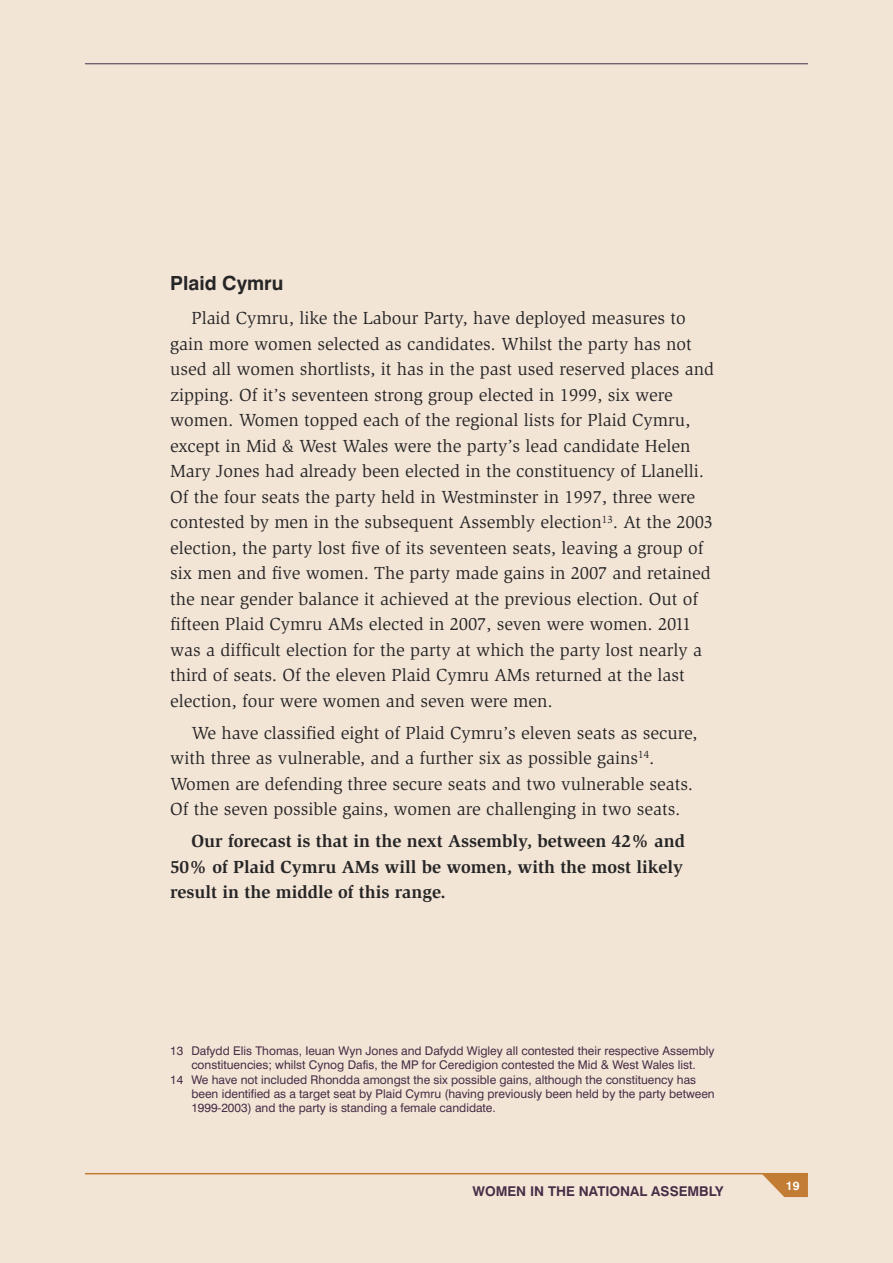
<style>
.page{position:relative;width:893px;height:1263px;background:#f3e5d6}
.page>*{position:absolute;margin:0;border:0;box-sizing:border-box;transform-origin:0 0}
.t1{font:700 19.5px "Swiss 721 BT";color:#272627}
.t2{font:18px/25.5px "Slimbach Std";color:#272627}
.t3{font:700 18px/25.5px "Slimbach Std";color:#272627;text-align:justify}
.t4{font:700 13.5px "Swiss 721 BT";color:#472e47}
.t5{font:12px "Swiss 721 BT";color:#472e47}
.t6{font:700 12px "Swiss 721 BT";color:#fff}
</style>
<div class="page">
<hr style="left:85px;top:1173px;width:723px;height:1px;background:#c37c34">
<svg style="left:762px;top:1174px;width:46px;height:23px"></svg>
<hr style="left:85px;top:63px;width:723px;height:1px;background:#472e47">
<p class="t1" style="left:170px;top:276px;width:115px">Plaid Cymru</p>
<p class="t2" style="left:170px;top:306px;width:545px;text-indent:21px">Plaid Cymru, like the Labour Party, have deployed measures to gain more women selected as candidates. Whilst the party has not used all women shortlists, it has in the past used reserved places and zipping. Of it’s seventeen strong group elected in 1999, six were women. Women topped each of the regional lists for Plaid Cymru, except in Mid &amp; West Wales were the party’s lead candidate Helen Mary Jones had already been elected in the constituency of Llanelli.<br>Of the four seats the party held in Westminster in 1997, three were contested by men in the subsequent Assembly election<sup>13</sup>. At the 2003 election, the party lost five of its seventeen seats, leaving a group of six men and five women. The party made gains in 2007 and retained the near gender balance it achieved at the previous election. Out of fifteen Plaid Cymru AMs elected in 2007, seven were women. 2011 was a difficult election for the party at which the party lost nearly a third of seats. Of the eleven Plaid Cymru AMs returned at the last election, four were women and seven were men.</p>
<p class="t2" style="left:170px;top:720px;width:529px;text-indent:21px">We have classified eight of Plaid Cymru’s eleven seats as secure, with three as vulnerable, and a further six as possible gains<sup>14</sup>.<br>Women are defending three secure seats and two vulnerable seats.<br>Of the seven possible gains, women are challenging in two seats.</p>
<p class="t3" style="left:170px;top:830px;width:517px;text-indent:21px">Our forecast is that in the next Assembly, between 42% and 50% of Plaid Cymru AMs will be women, with the most likely result in the middle of this range.</p>
<p class="t5" style="left:170px;top:1046px;width:546px">13 Dafydd Elis Thomas, Ieuan Wyn Jones and Dafydd Wigley all contested their respective Assembly</p>
<p class="t5" style="left:191px;top:1060px;width:506px">constituencies; whilst Cynog Dafis, the MP for Ceredigion contested the Mid &amp; West Wales list.</p>
<p class="t5" style="left:170px;top:1075px;width:528px">14 We have not included Rhondda amongst the six possible gains, although the constituency has</p>
<p class="t5" style="left:191px;top:1089px;width:525px">been identified as a target seat by Plaid Cymru (having previously been held by the party between</p>
<p class="t5" style="left:191px;top:1104px;width:306px">1999-2003) and the party is standing a female candidate.</p>
<p class="t4" style="left:472px;top:1186px;width:252px">WOMEN IN THE NATIONAL ASSEMBLY</p>
<p class="t6" style="left:786px;top:1181px;width:15px">19</p>
</div>
